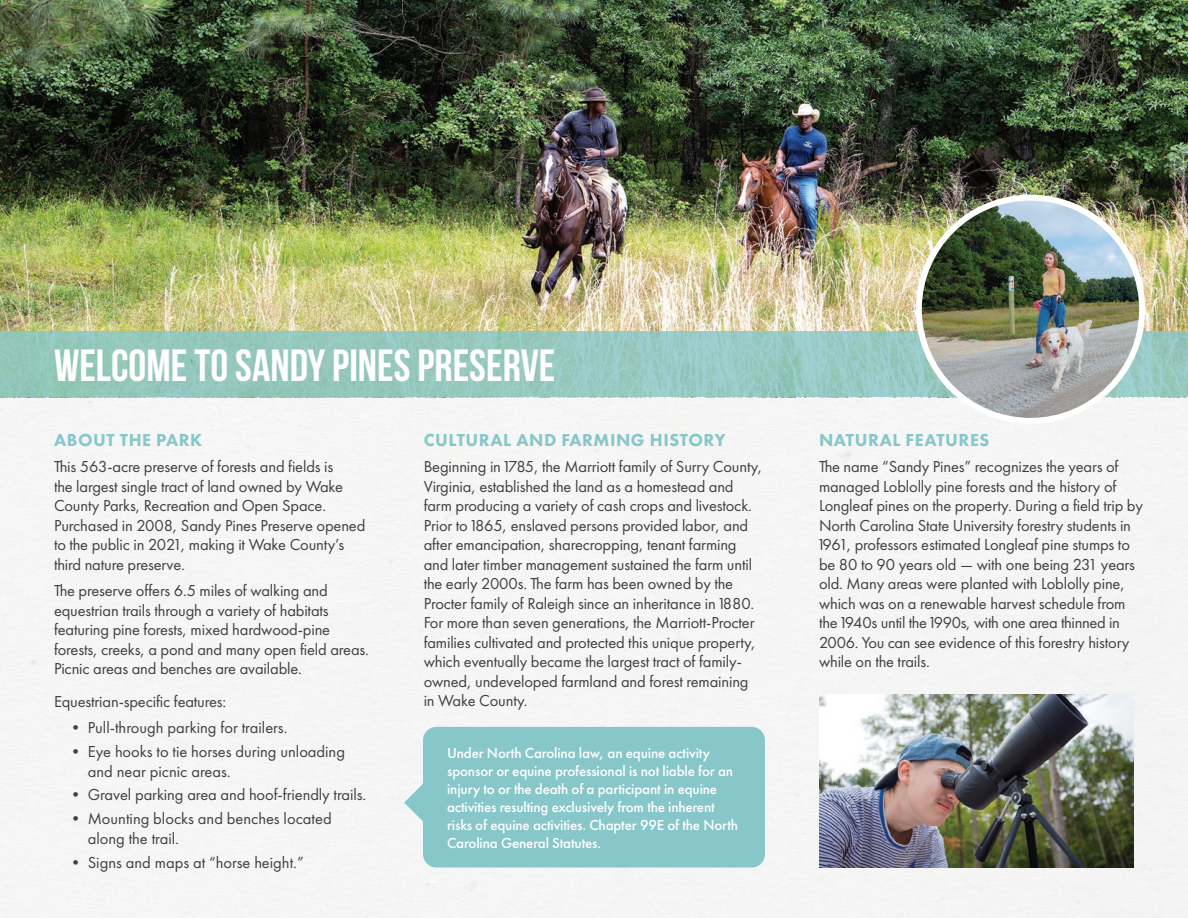
<style>
.page{position:relative;width:1188px;height:918px;background:#fff}
.page>*{position:absolute;margin:0;border:0;box-sizing:border-box;transform-origin:0 0}
.t1{font:700 45px "Bebas Neue";color:#fff}
.t2{font:800 18px "Futura PT";letter-spacing:.03em;color:#87c7c9}
.t3{font:16.5px/19.5px "Futura PT";letter-spacing:-.01em;color:#404040}
.t4{font:500 15px/18px "Futura PT";letter-spacing:-.01em;color:#fff}
</style>
<div class="page">
<div style="left:0;top:397px;width:1188px;height:521px;background:#f6f5f5"></div>
<img style="left:0;top:0;width:1188px;height:332px">
<svg style="left:0;top:332px;width:1188px;height:65px;background:#97c8bf"></svg>
<img style="left:919px;top:198px;width:223px;height:223px;border-radius:112px">
<div style="left:916px;top:195px;width:229px;height:229px;border:6px solid #fff;border-radius:50%"></div>
<img style="left:819px;top:694px;width:315px;height:174px">
<div style="left:423px;top:727px;width:342px;height:141px;background:#87c7c9;border-radius:14px"></div>
<svg style="left:404px;top:783px;width:19px;height:39px"></svg>
<h1 class="t1" style="left:54px;top:341px;width:503px">WELCOME TO SANDY PINES PRESERVE</h1>
<p class="t2" style="left:54px;top:429px;width:150px">ABOUT THE PARK</p>
<p class="t3" style="left:54px;top:457px;width:313px">This 563-acre preserve of forests and fields is<br>the largest single tract of land owned by Wake County Parks, Recreation and Open Space.<br>Purchased in 2008, Sandy Pines Preserve opened to the public in 2021, making it Wake County’s third nature preserve.</p>
<p class="t3" style="left:54px;top:581px;width:316px">The preserve offers 6.5 miles of walking and equestrian trails through a variety of habitats featuring pine forests, mixed hardwood-pine forests, creeks, a pond and many open field areas.<br>Picnic areas and benches are available.</p>
<p class="t3" style="left:54px;top:692px;width:174px">Equestrian-specific features:</p>
<p class="t3" style="left:67px;top:718px;width:222px">• Pull-through parking for trailers.</p>
<p class="t3" style="left:88px;top:742px;width:259px;text-indent:-20px">• Eye hooks to tie horses during unloading and near picnic areas.</p>
<p class="t3" style="left:67px;top:785px;width:300px">• Gravel parking area and hoof-friendly trails.</p>
<p class="t3" style="left:88px;top:809px;width:246px;text-indent:-20px">• Mounting blocks and benches located along the trail.</p>
<p class="t3" style="left:67px;top:852px;width:238px">• Signs and maps at “horse height.”</p>
<p class="t2" style="left:424px;top:429px;width:304px">CULTURAL AND FARMING HISTORY</p>
<p class="t3" style="left:424px;top:457px;width:340px">Beginning in 1785, the Marriott family of Surry County, Virginia, established the land as a homestead and farm producing a variety of cash crops and livestock.<br>Prior to 1865, enslaved persons provided labor, and after emancipation, sharecropping, tenant farming and later timber management sustained the farm until the early 2000s. The farm has been owned by the Procter family of Raleigh since an inheritance in 1880.<br>For more than seven generations, the Marriott-Procter families cultivated and protected this unique property, which eventually became the largest tract of family&shy;owned, undeveloped farmland and forest remaining in Wake County.</p>
<p class="t4" style="left:447px;top:744px;width:292px">Under North Carolina law, an equine activity sponsor or equine professional is not liable for an injury to or the death of a participant in equine activities resulting exclusively from the inherent risks of equine activities. Chapter 99E of the North Carolina General Statutes.</p>
<p class="t2" style="left:819px;top:429px;width:172px">NATURAL FEATURES</p>
<p class="t3" style="left:819px;top:457px;width:326px">The name “Sandy Pines” recognizes the years of managed Loblolly pine forests and the history of Longleaf pines on the property. During a field trip by North Carolina State University forestry students in 1961, professors estimated Longleaf pine stumps to be 80 to 90 years old — with one being 231 years old. Many areas were planted with Loblolly pine, which was on a renewable harvest schedule from the 1940s until the 1990s, with one area thinned in 2006. You can see evidence of this forestry history while on the trails.</p>
</div>
